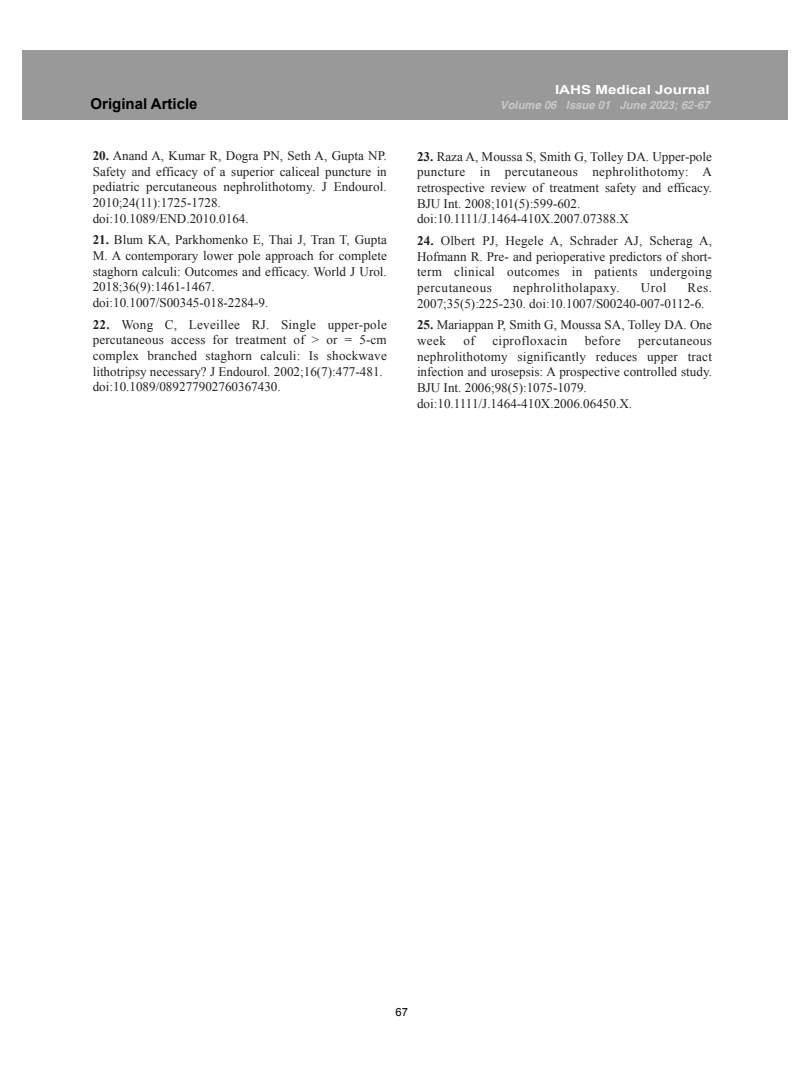
<style>
.page{position:relative;width:810px;height:1080px;background:#fff}
.page>*{position:absolute;margin:0;border:0;box-sizing:border-box;transform-origin:0 0}
.t1{font:700 15px "Arial";color:#000}
.t2{font:13.12px/15.6px "Times New Roman";color:#241f1f}
.t3{font:13.12px "Times New Roman";letter-spacing:.04em;color:#241f1f}
.t4{font:13.12px "Times New Roman";letter-spacing:.03em;color:#241f1f}
.t5{font:700 12.5px "Arial";color:#fff;scale:1.21 1}
.t6{font:italic 700 11.25px "Arial";color:#c9c9c9}
.t7{font:11.25px "Arial";color:#000}
.s1{font-weight:700}
</style>
<div class="page">
<div style="left:23px;top:51px;width:765px;height:69px;background:#999"></div>
<p class="t5" style="left:555px;top:81px;width:129px">IAHS Medical Journal</p>
<p class="t1" style="left:91px;top:94px;width:108px">Original Article</p>
<p class="t6" style="left:500px;top:98px;width:211px">Volume 06 Issue 01 June 2023; 62-67</p>
<p class="t2" style="left:93px;top:148px;width:296px"><span class="s1">20.</span> Anand A, Kumar R, Dogra PN, Seth A, Gupta NP.<br>Safety and efficacy of a superior caliceal puncture in pediatric percutaneous nephrolithotomy. J Endourol.<br>2010;24(11):1725-1728.<br>doi:10.1089/END.2010.0164.</p>
<p class="t2" style="left:93px;top:232px;width:296px"><span class="s1">21.</span> Blum KA, Parkhomenko E, Thai J, Tran T, Gupta M. A contemporary lower pole approach for complete staghorn calculi: Outcomes and efficacy. World J Urol.<br>2018;36(9):1461-1467. doi:10.1007/S00345-018-2284-9.</p>
<p class="t2" style="left:93px;top:316px;width:296px"><span class="s1">22.</span> Wong C, Leveillee RJ. Single upper-pole percutaneous access for treatment of &gt; or = 5-cm complex branched staghorn calculi: Is shockwave lithotripsy necessary? J Endourol. 2002;16(7):477-481. doi:10.1089/089277902760367430.</p>
<p class="t2" style="left:417px;top:148px;width:297px"><span class="s1">23.</span> Raza A, Moussa S, Smith G, Tolley DA. Upper-pole puncture in percutaneous nephrolithotomy: A retrospective review of treatment safety and efficacy.<br>BJU Int. 2008;101(5):599-602. doi:10.1111/J.1464-410X.2007.07388.X</p>
<p class="t2" style="left:417px;top:233px;width:297px;text-align:justify"><span class="s1">24.</span> Olbert PJ, Hegele A, Schrader AJ, Scherag A, Hofmann R. Pre- and perioperative predictors of short&shy;term clinical outcomes in patients undergoing percutaneous</p>
<p class="t3" style="left:513px;top:279px;width:108px">nephrolitholapaxy.</p>
<p class="t2" style="left:641px;top:280px;width:27px">Urol</p>
<p class="t2" style="left:417px;top:280px;width:296px;text-indent:270px">Res.<br>2007;35(5):225-230. doi:10.1007/S00240-007-0112-6.</p>
<p class="t2" style="left:417px;top:317px;width:296px"><span class="s1">25.</span> Mariappan P, Smith G, Moussa SA, Tolley DA. One week</p>
<p class="t2" style="left:463px;top:333px;width:13px">of</p>
<p class="t4" style="left:492px;top:332px;width:77px">ciprofloxacin</p>
<p class="t2" style="left:585px;top:333px;width:37px">before</p>
<p class="t2" style="left:417px;top:333px;width:297px;text-indent:221px">percutaneous nephrolithotomy significantly reduces upper tract infection and urosepsis: A prospective controlled study.<br>BJU Int. 2006;98(5):1075-1079. doi:10.1111/J.1464-410X.2006.06450.X.</p>
<p class="t7" style="left:395px;top:1005px;width:14px">67</p>
</div>
